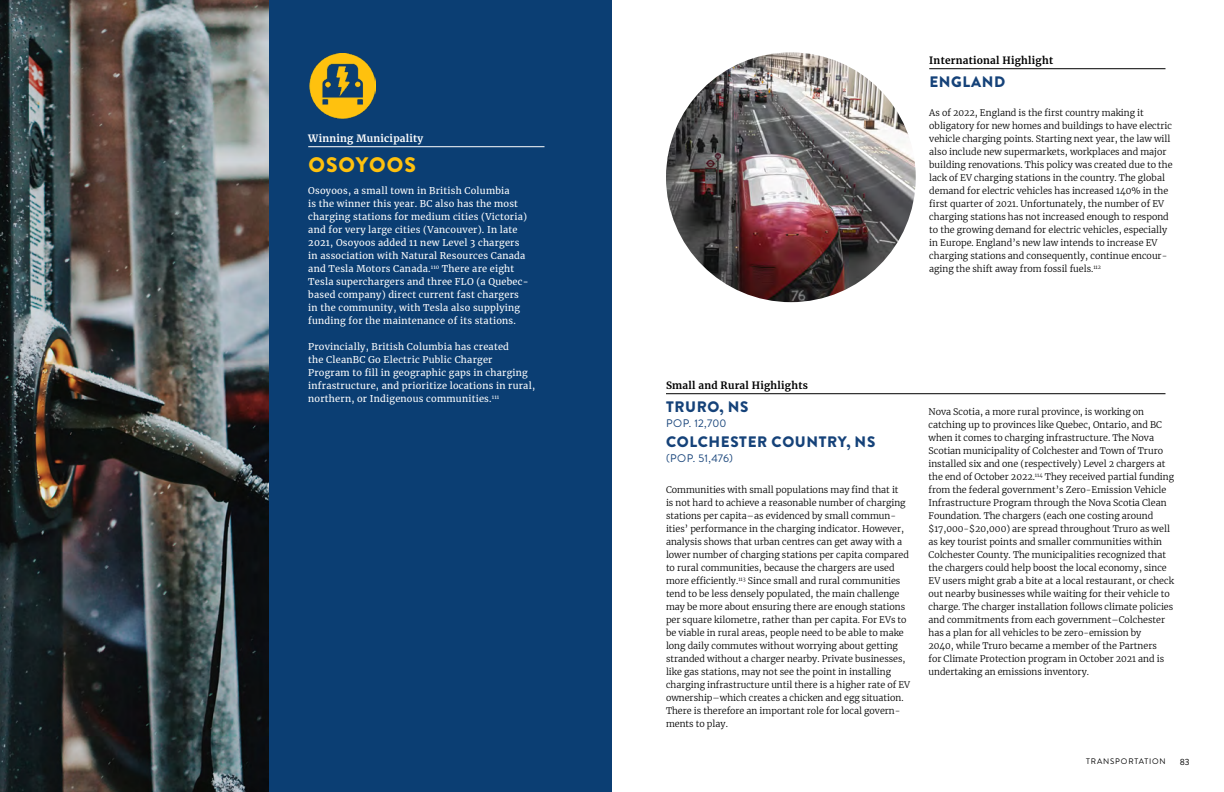
<style>
.page{position:relative;width:1224px;height:792px;background:#fff}
.page>*{position:absolute;margin:0;border:0;box-sizing:border-box;transform-origin:0 0}
.t1{font:900 21px "Brandon Grotesque";letter-spacing:.05em;color:#ffc10e}
.t2{font:900 15.2px "Brandon Grotesque";letter-spacing:.04em;color:#154279}
.t3{font:11px "Brandon Grotesque";letter-spacing:.02em;color:#154279}
.t4{font:700 10px "Merriweather";letter-spacing:.025em;color:#000}
.t5{font:700 10px "Merriweather";letter-spacing:.025em;color:#fff}
.t6{font:9.2px/13px "Merriweather";letter-spacing:.025em;color:#fff}
.t7{font:300 9px/13px "Merriweather";color:#000}
.t8{font:9px "Brandon Grotesque";color:#000}
.t9{font:8px "Brandon Grotesque";letter-spacing:.1em;color:#000}
</style>
<div class="page">
<img style="left:666px;top:52px;width:250px;height:250px;border-radius:125px">
<div style="left:0;top:0;width:612px;height:792px;background:#0b3e73"></div>
<hr style="left:308px;top:146px;width:236px;height:1px;background:#fff">
<img style="left:309px;top:53px;width:66px;height:66px">
<img style="left:0;top:0;width:269px;height:792px">
<hr style="left:929px;top:68px;width:237px;height:1px;background:#000">
<hr style="left:666px;top:393px;width:500px;height:1px;background:#000">
<p class="t5" style="left:308px;top:131px;width:117px">Winning Municipality</p>
<h1 class="t1" style="left:308px;top:149px;width:109px">OSOYOOS</h1>
<p class="t6" style="left:308px;top:184px;width:222px">Osoyoos, a small town in British Columbia<br>is the winner this year. BC also has the most charging stations for medium cities (Victoria) and for very large cities (Vancouver). In late 2021, Osoyoos added 11 new Level 3 chargers in association with Natural Resources Canada and Tesla Motors Canada.<sup>110</sup> There are eight Tesla superchargers and three FLO (a Quebec&shy;based company) direct current fast chargers in the community, with Tesla also supplying funding for the maintenance of its stations.</p>
<p class="t6" style="left:308px;top:340px;width:228px">Provincially, British Columbia has created<br>the CleanBC Go Electric Public Charger Program to fill in geographic gaps in charging infrastructure, and prioritize locations in rural, northern, or Indigenous communities.<sup>111</sup></p>
<p class="t4" style="left:929px;top:53px;width:125px">International Highlight</p>
<h2 class="t2" style="left:929px;top:71px;width:78px">ENGLAND</h2>
<p class="t7" style="left:929px;top:106px;width:245px">As of 2022, England is the first country making it obligatory for new homes and buildings to have electric vehicle charging points. Starting next year, the law will also include new supermarkets, workplaces and major building renovations. This policy was created due to the lack of EV charging stations in the country. The global demand for electric vehicles has increased 140% in the first quarter of 2021. Unfortunately, the number of EV charging stations has not increased enough to respond to the growing demand for electric vehicles, especially in Europe. England’s new law intends to increase EV charging stations and consequently, continue encour&shy;aging the shift away from fossil fuels.<sup>112</sup></p>
<p class="t4" style="left:666px;top:378px;width:143px">Small and Rural Highlights</p>
<h2 class="t2" style="left:666px;top:396px;width:84px">TRURO, NS</h2>
<p class="t3" style="left:666px;top:416px;width:62px">POP. 12,700</p>
<h2 class="t2" style="left:666px;top:431px;width:211px">COLCHESTER COUNTRY, NS</h2>
<p class="t3" style="left:666px;top:450px;width:68px">(POP. 51,476)</p>
<p class="t7" style="left:666px;top:483px;width:246px">Communities with small populations may find that it<br>is not hard to achieve a reasonable number of charging stations per capita–as evidenced by small commun&shy;ities’ performance in the charging indicator. However, analysis shows that urban centres can get away with a lower number of charging stations per capita compared to rural communities, because the chargers are used more efficiently.<sup>113</sup> Since small and rural communities tend to be less densely populated, the main challenge may be more about ensuring there are enough stations per square kilometre, rather than per capita. For EVs to be viable in rural areas, people need to be able to make long daily commutes without worrying about getting stranded without a charger nearby. Private businesses, like gas stations, may not see the point in installing charging infrastructure until there is a higher rate of EV ownership–which creates a chicken and egg situation.<br>There is therefore an important role for local govern&shy;ments to play.</p>
<p class="t7" style="left:928px;top:405px;width:247px">Nova Scotia, a more rural province, is working on catching up to provinces like Quebec, Ontario, and BC when it comes to charging infrastructure. The Nova Scotian municipality of Colchester and Town of Truro installed six and one (respectively) Level 2 chargers at the end of October 2022.<sup>114</sup> They received partial funding from the federal government’s Zero-Emission Vehicle Infrastructure Program through the Nova Scotia Clean Foundation. The chargers (each one costing around $17,000-$20,000) are spread throughout Truro as well as key tourist points and smaller communities within Colchester County. The municipalities recognized that the chargers could help boost the local economy, since EV users might grab a bite at a local restaurant, or check out nearby businesses while waiting for their vehicle to charge. The charger installation follows climate policies and commitments from each government–Colchester has a plan for all vehicles to be zero-emission by<br>2040, while Truro became a member of the Partners<br>for Climate Protection program in October 2021 and is undertaking an emissions inventory.</p>
<p class="t9" style="left:1086px;top:756px;width:31px">TRANSPO</p>
<p class="t9" style="left:1128px;top:756px;width:39px">RTATION</p>
<p class="t8" style="left:1180px;top:756px;width:11px">83</p>
</div>
